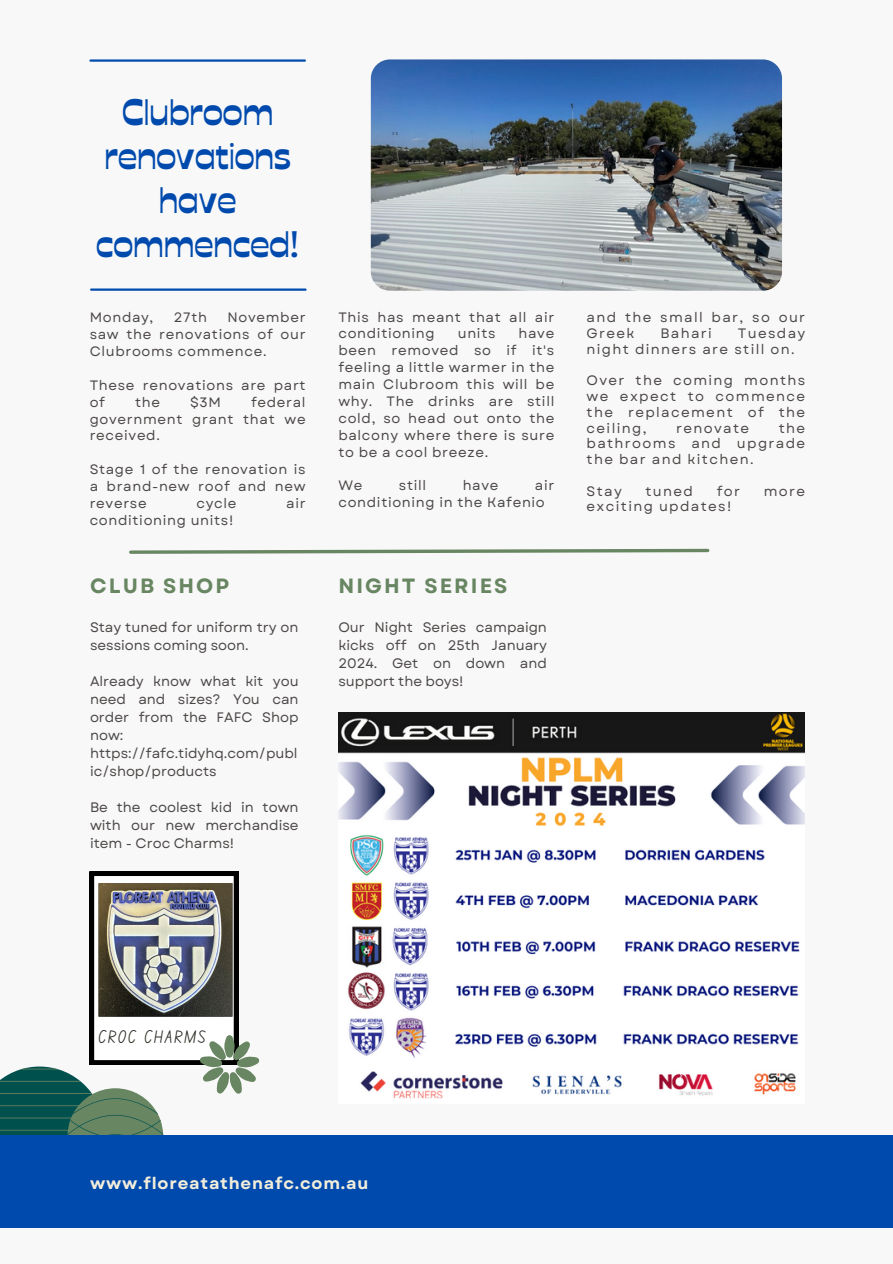
<style>
.page{position:relative;width:893px;height:1264px;background:#fff}
.page>*{position:absolute;margin:0;border:0;box-sizing:border-box;transform-origin:0 0}
.t1{font:36.75px/43.8px "Stadio Now Display";color:#004aad;text-align:center}
.t2{font:700 20.55px "Garet";letter-spacing:.1em;color:#688662}
.t3{font:18px "Canva School Font";letter-spacing:.1em;color:#282721}
.t4{font:700 16.5px "Garet";letter-spacing:.05em;color:#f2eddb}
.t5{font:13.65px/16.8px "Garet";letter-spacing:.05em;color:#4b4746;text-align:justify}
.t6{font:13.65px/18px "Garet";color:#4b4746}
.t7{font:13.65px/15.8px "Garet";letter-spacing:.1em;color:#4b4746}
</style>
<div class="page">
<div style="left:0;top:0;width:892px;height:1263px;background:#f8f8f8"></div>
<img style="left:371px;top:59px;width:411px;height:232px;border-radius:19px">
<hr style="left:90px;top:59px;width:215px;height:3px;background:#004aad">
<hr style="left:91px;top:288px;width:214px;height:3px;background:#004aad">
<div style="left:0;top:1135px;width:892px;height:92px;background:#004aad"></div>
<svg style="left:0;top:871px;width:260px;height:264px"></svg>
<svg style="left:129px;top:548px;width:581px;height:6px"></svg>
<img style="left:338px;top:712px;width:466px;height:387px">
<p class="t1" style="left:96px;top:90px;width:204px">Clubroom renovations have commenced!</p>
<p class="t5" style="left:90px;top:309px;width:217px;text-indent:138px">November saw the renovations of our Clubrooms commence.</p>
<p class="t5" style="left:90px;top:376px;width:217px">These renovations are part of</p>
<p class="t5" style="left:90px;top:309px;width:65px">Monday,</p>
<p class="t5" style="left:174px;top:309px;width:35px">27th</p>
<p class="t5" style="left:135px;top:393px;width:26px">the</p>
<p class="t5" style="left:190px;top:393px;width:32px">$3M</p>
<p class="t5" style="left:90px;top:393px;width:217px;text-indent:161px">federal government grant that we received.</p>
<p class="t5" style="left:90px;top:461px;width:217px">Stage 1 of the renovation is a brand-new roof and new reverse</p>
<p class="t5" style="left:196px;top:495px;width:41px">cycle</p>
<p class="t5" style="left:286px;top:495px;width:21px">air</p>
<p class="t5" style="left:90px;top:511px;width:145px">conditioning units!</p>
<p class="t2" style="left:90px;top:571px;width:141px">CLUB SHOP</p>
<p class="t6" style="left:90px;top:618px;width:210px">Stay tuned for uniform try on sessions coming soon.</p>
<p class="t6" style="left:90px;top:672px;width:210px">Already know what kit you need and sizes? You can order from the FAFC Shop now: https://fafc.tidyhq.com/publ ic/shop/products</p>
<p class="t5" style="left:90px;top:798px;width:210px;line-height:18px">Be the coolest kid in town with our new merchandise item - Croc Charms!</p>
<p class="t5" style="left:338px;top:308px;width:217px">This has meant that all air conditioning</p>
<p class="t5" style="left:338px;top:325px;width:217px;text-indent:180px">have been removed so if it's feeling a little warmer in the main Clubroom this will be why. The drinks are still cold, so head out onto the balcony where there is sure to be a cool breeze.</p>
<p class="t5" style="left:338px;top:477px;width:25px">We</p>
<p class="t5" style="left:399px;top:477px;width:29px">still</p>
<p class="t5" style="left:462px;top:477px;width:37px">have</p>
<p class="t5" style="left:458px;top:325px;width:39px">units</p>
<p class="t5" style="left:338px;top:477px;width:217px;text-indent:196px">air conditioning in the Kafenio</p>
<p class="t2" style="left:338px;top:571px;width:171px">NIGHT SERIES</p>
<p class="t5" style="left:338px;top:618px;width:210px;line-height:18px">Our Night Series campaign kicks off on 25th January 2024. Get on down and support the boys!</p>
<p class="t7" style="left:586px;top:309px;width:220px">and the small bar, so our<br>Greek</p>
<p class="t7" style="left:586px;top:325px;width:220px;text-indent:151px">Tuesday night dinners are still on.</p>
<p class="t5" style="left:586px;top:372px;width:220px;line-height:15.8px">Over the coming months we expect to commence the replacement of the ceiling,</p>
<p class="t5" style="left:660px;top:325px;width:53px">Bahari</p>
<p class="t5" style="left:586px;top:420px;width:220px;line-height:15.8px;text-indent:192px">the bathrooms and upgrade the bar and kitchen.</p>
<p class="t5" style="left:586px;top:482px;width:37px">Stay</p>
<p class="t5" style="left:645px;top:482px;width:49px">tuned</p>
<p class="t5" style="left:716px;top:482px;width:25px">for</p>
<p class="t5" style="left:763px;top:482px;width:43px">more</p>
<p class="t7" style="left:586px;top:498px;width:146px">exciting updates!</p>
<p class="t7" style="left:676px;top:420px;width:75px">renovate</p>
<p class="t3" style="left:99px;top:1028px;width:109px">CROC CHARMS</p>
<p class="t4" style="left:90px;top:1171px;width:280px">www.floreatathenafc.com.au</p>
</div>
